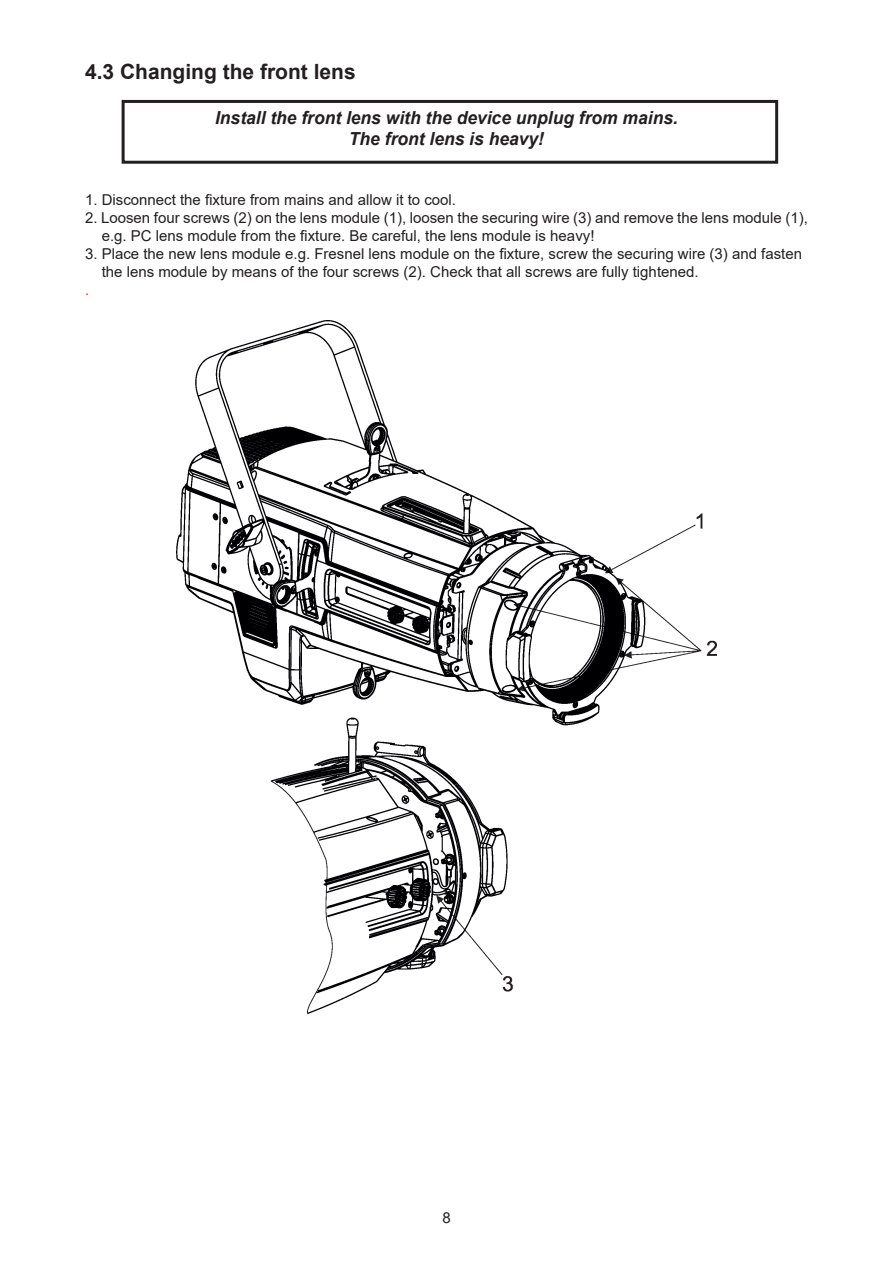
<style>
.page{position:relative;width:893px;height:1263px;background:#fff}
.page>*{position:absolute;margin:0;border:0;box-sizing:border-box;transform-origin:0 0}
.Chapter_title_2{font:700 21px "Arial";color:#231f20}
.Caution{font:italic 700 18px "Arial";color:#231f20}
.Text{font:15px "Arial";color:#231f20}
.Text-2{font:15px "Arial";color:#ee1d23}
</style>
<div class="page">
<div style="left:122px;top:100px;width:656px;height:64px;border:3px solid #231f20"></div>
<img style="left:177px;top:320px;width:540px;height:693px">
<p class="Chapter_title_2" style="left:85px;top:57px;width:272px">4.3 Changing the front lens</p>
<p class="Caution" style="left:215px;top:106px;width:464px">Install the front lens with the device unplug from mains.</p>
<p class="Caution" style="left:349px;top:127px;width:197px">The front lens is heavy!</p>
<p class="Text" style="left:85px;top:190px;width:372px">1. Disconnect the fixture from mains and allow it to cool.</p>
<p class="Text" style="left:85px;top:208px;width:724px">2. Loosen four screws (2) on the lens module (1), loosen the securing wire (3) and remove the lens module (1),</p>
<p class="Text" style="left:102px;top:226px;width:494px">e.g. PC lens module from the fixture. Be careful, the lens module is heavy!</p>
<p class="Text" style="left:85px;top:244px;width:718px">3. Place the new lens module e.g. Fresnel lens module on the fixture, screw the securing wire (3) and fasten</p>
<p class="Text" style="left:102px;top:262px;width:598px">the lens module by means of the four screws (2). Check that all screws are fully tightened.</p>
<p class="Text-2" style="left:85px;top:280px;width:6px">.</p>
<p class="Text" style="left:442px;top:1207px;width:10px">8</p>
</div>
